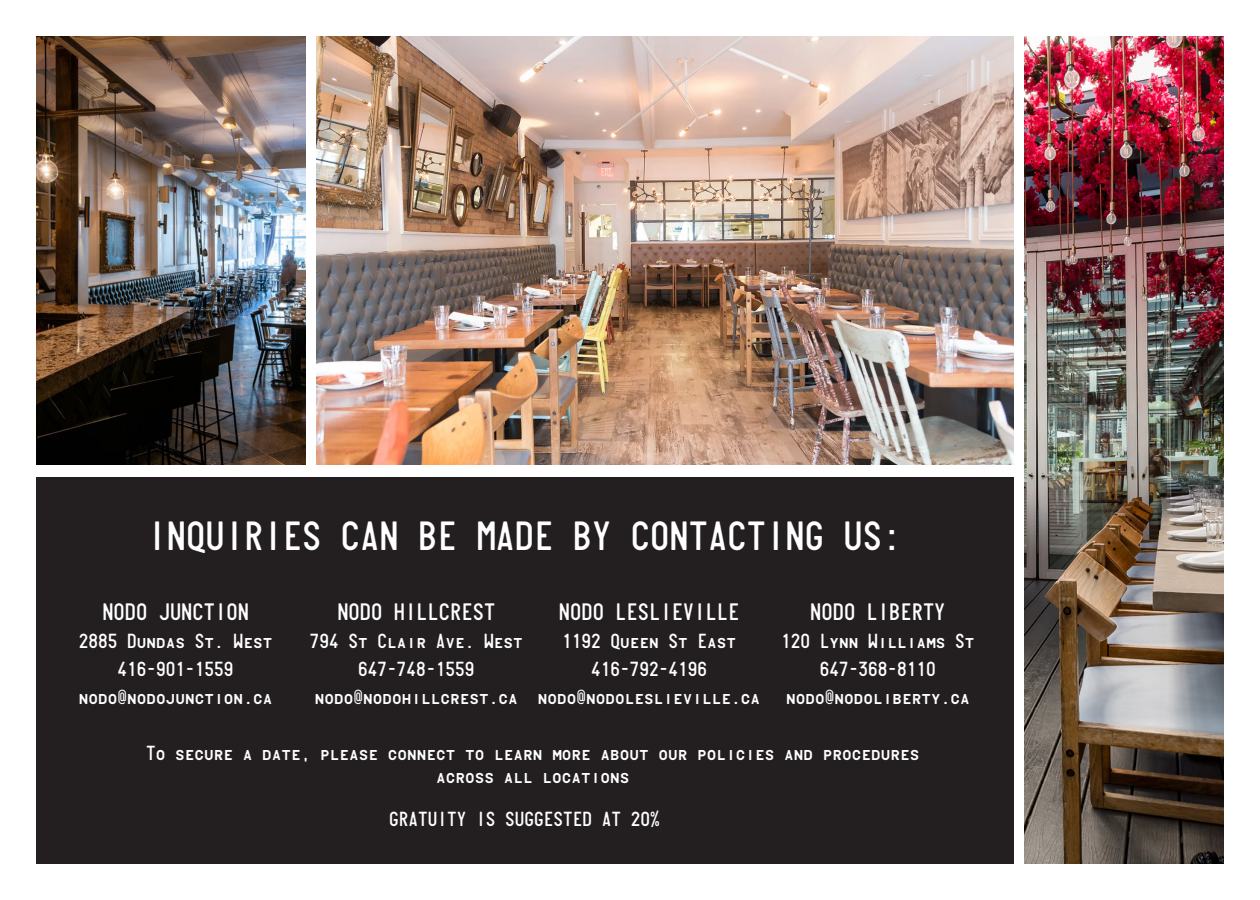
<style>
.page{position:relative;width:1260px;height:900px;background:#fff}
.page>*{position:absolute;margin:0;border:0;box-sizing:border-box;transform-origin:0 0}
.t1{font:42px "Italian Plate Mono";color:#fff}
.t2{font:24.5px "Italian Plate Mono";color:#fff}
.t3{font:21px/23px "Italian Plate Mono";color:#fff;text-align:center}
</style>
<div class="page">
<div style="left:36px;top:477px;width:977px;height:387px;background:#231f20"></div>
<img style="left:36px;top:36px;width:270px;height:428px">
<img style="left:317px;top:36px;width:696px;height:428px">
<img style="left:1024px;top:36px;width:200px;height:828px">
<p class="t1" style="left:148px;top:513px;width:756px">INQUIRIES CAN BE MADE BY CONTACTING US:</p>
<p class="t2" style="left:102px;top:599px;width:148px">NODO JUNCTION</p>
<p class="t3" style="left:79px;top:630px;width:195px">2885 Dundas St. West</p>
<p class="t3" style="left:118px;top:658px;width:118px">416-901-1559</p>
<p class="t3" style="left:79px;top:686px;width:195px">nodo@nodojunction.ca</p>
<p class="t2" style="left:337px;top:599px;width:159px">NODO HILLCREST</p>
<p class="t3" style="left:310px;top:630px;width:214px">794 St Clair Ave. West</p>
<p class="t3" style="left:358px;top:658px;width:118px">647-748-1559</p>
<p class="t3" style="left:315px;top:686px;width:205px">nodo@nodohillcrest.ca</p>
<p class="t2" style="left:559px;top:599px;width:182px">NODO LESLIEVILLE</p>
<p class="t3" style="left:562px;top:630px;width:176px">1192 Queen St East</p>
<p class="t3" style="left:591px;top:658px;width:118px">416-792-4196</p>
<p class="t3" style="left:538px;top:686px;width:224px">nodo@nodoleslieville.ca</p>
<p class="t2" style="left:810px;top:599px;width:137px">NODO LIBERTY</p>
<p class="t3" style="left:781px;top:630px;width:195px">120 Lynn Williams St</p>
<p class="t3" style="left:820px;top:658px;width:118px">647-368-8110</p>
<p class="t3" style="left:786px;top:686px;width:185px">nodo@nodoliberty.ca</p>
<p class="t3" style="left:146px;top:741px;width:775px">To secure a date, please connect to learn more about our policies and procedures across all locations</p>
<p class="t3" style="left:389px;top:808px;width:272px">GRATUITY IS SUGGESTED AT 20%</p>
</div>
